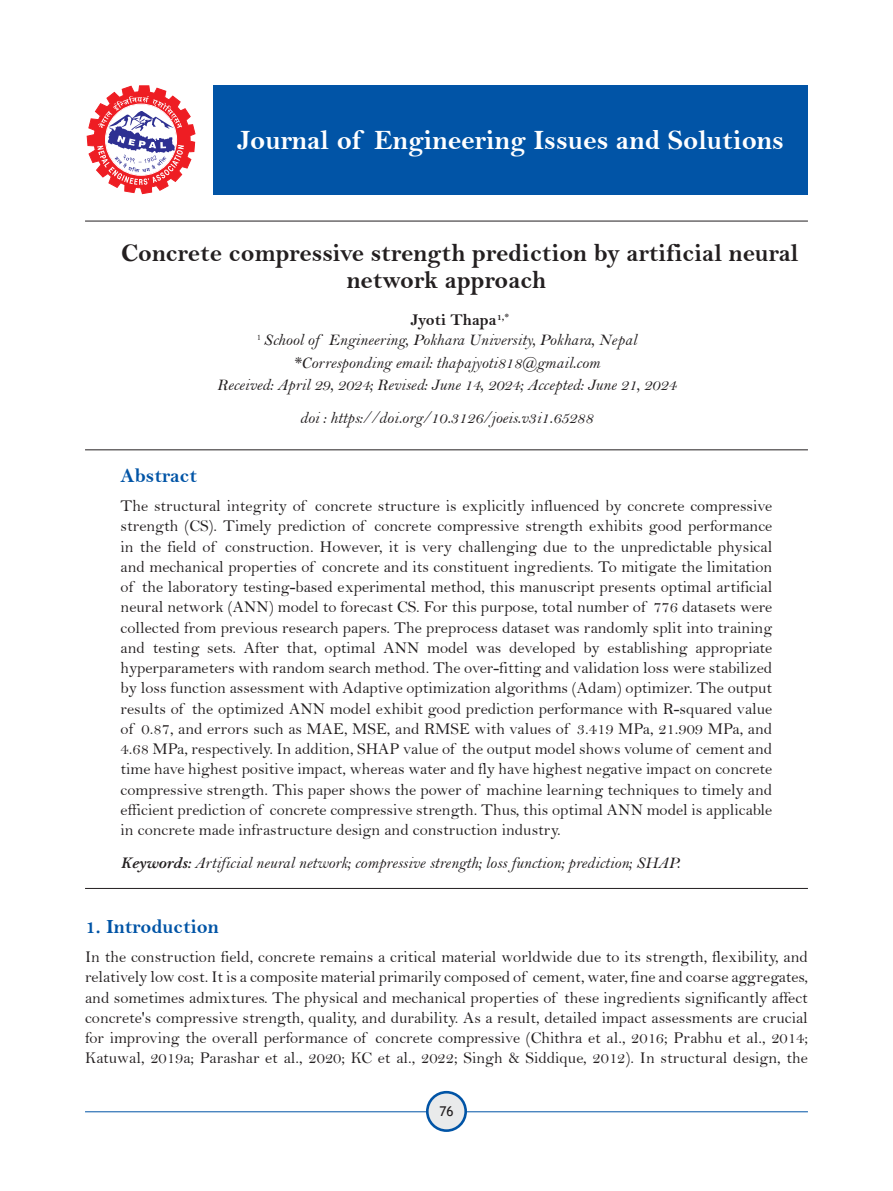
<style>
.page{position:relative;width:893px;height:1191px;background:#fff}
.page>*{position:absolute;margin:0;border:0;box-sizing:border-box;transform-origin:0 0}
.t1{font:28.2px "Bell MT Bold";color:#fff}
.t2{font:25.5px/27px "Bell MT Bold";color:#231f20}
.t3{font:20.25px "Bell MT Bold";color:#0154a6}
.t4{font:16.5px/20.2px "Bell";color:#231f20;text-align:justify}
.t5{font:16.5px/22.4px "Bell MT Italic";color:#231f20;text-align:center}
.t6{font:16.5px "Bell MT Bold";color:#231f20}
.t7{font:13.5px "Trebuchet MS";color:#231f20}
.s1{font-family:"Bell";font-weight:700;font-style:italic}
</style>
<div class="page">
<hr style="left:85px;top:1111px;width:723px;height:1px;background:#0154a6">
<div style="left:427px;top:1092px;width:39px;height:38px;background:#e9eaeb;border-radius:50%"></div>
<div style="left:426px;top:1091px;width:41px;height:41px;border:3px solid #0154a6;border-radius:50%"></div>
<hr style="left:85px;top:221px;width:723px;height:1px;background:#231f20">
<hr style="left:85px;top:449px;width:723px;height:1px;background:#231f20">
<hr style="left:85px;top:888px;width:723px;height:1px;background:#231f20">
<svg style="left:87px;top:86px;width:108px;height:108px"></svg>
<div style="left:214px;top:85px;width:594px;height:110px;background:#0154a6"></div>
<h1 class="t1" style="left:238px;top:124px;width:548px">Journal of Engineering Issues and Solutions</h1>
<h2 class="t2" style="left:347px;top:239px;width:453px;text-indent:-225px">Concrete compressive strength prediction by artificial neural network approach</h2>
<p class="t6" style="left:411px;top:310px;width:100px">Jyoti Thapa<sup>1,*</sup></p>
<p class="t5" style="left:217px;top:329px;width:461px"><sup>1</sup> School of Engineering, Pokhara University, Pokhara, Nepal *Corresponding email: thapajyoti818@gmail.com<br>Received: April 29, 2024; Revised: June 14, 2024; Accepted: June 21, 2024</p>
<p class="t5" style="left:300px;top:407px;width:295px">doi : https://doi.org/10.3126/joeis.v3i1.65288</p>
<p class="t3" style="left:121px;top:464px;width:78px">Abstract</p>
<p class="t4" style="left:121px;top:496px;width:653px">The structural integrity of concrete structure is explicitly influenced by concrete compressive strength (CS). Timely prediction of concrete compressive strength exhibits good performance in the field of construction. However, it is very challenging due to the unpredictable physical and mechanical properties of concrete and its constituent ingredients. To mitigate the limitation of the laboratory testing-based experimental method, this manuscript presents optimal artificial neural network (ANN) model to forecast CS. For this purpose, total number of 776 datasets were collected from previous research papers. The preprocess dataset was randomly split into training and testing sets. After that, optimal ANN model was developed by establishing appropriate hyperparameters with random search method. The over-fitting and validation loss were stabilized by loss function assessment with Adaptive optimization algorithms (Adam) optimizer. The output results of the optimized ANN model exhibit good prediction performance with R-squared value of 0.87, and errors such as MAE, MSE, and RMSE with values of 3.419 MPa, 21.909 MPa, and 4.68 MPa, respectively. In addition, SHAP value of the output model shows volume of cement and time have highest positive impact, whereas water and fly have highest negative impact on concrete compressive strength. This paper shows the power of machine learning techniques to timely and efficient prediction of concrete compressive strength. Thus, this optimal ANN model is applicable in concrete made infrastructure design and construction industry.</p>
<p class="t5" style="left:121px;top:851px;width:561px"><span class="s1">Keywords:</span> Artificial neural network; compressive strength; loss function; prediction; SHAP.</p>
<p class="t3" style="left:85px;top:915px;width:135px">1. Introduction</p>
<p class="t4" style="left:85px;top:946px;width:724px">In the construction field, concrete remains a critical material worldwide due to its strength, flexibility, and relatively low cost. It is a composite material primarily composed of cement, water, fine and coarse aggregates, and sometimes admixtures. The physical and mechanical properties of these ingredients significantly affect concrete's compressive strength, quality, and durability. As a result, detailed impact assessments are crucial for improving the overall performance of concrete compressive (Chithra et al., 2016; Prabhu et al., 2014; Katuwal, 2019a; Parashar et al., 2020; KC et al., 2022; Singh &amp; Siddique, 2012). In structural design, the</p>
<p class="t7" style="left:439px;top:1103px;width:16px">76</p>
</div>
